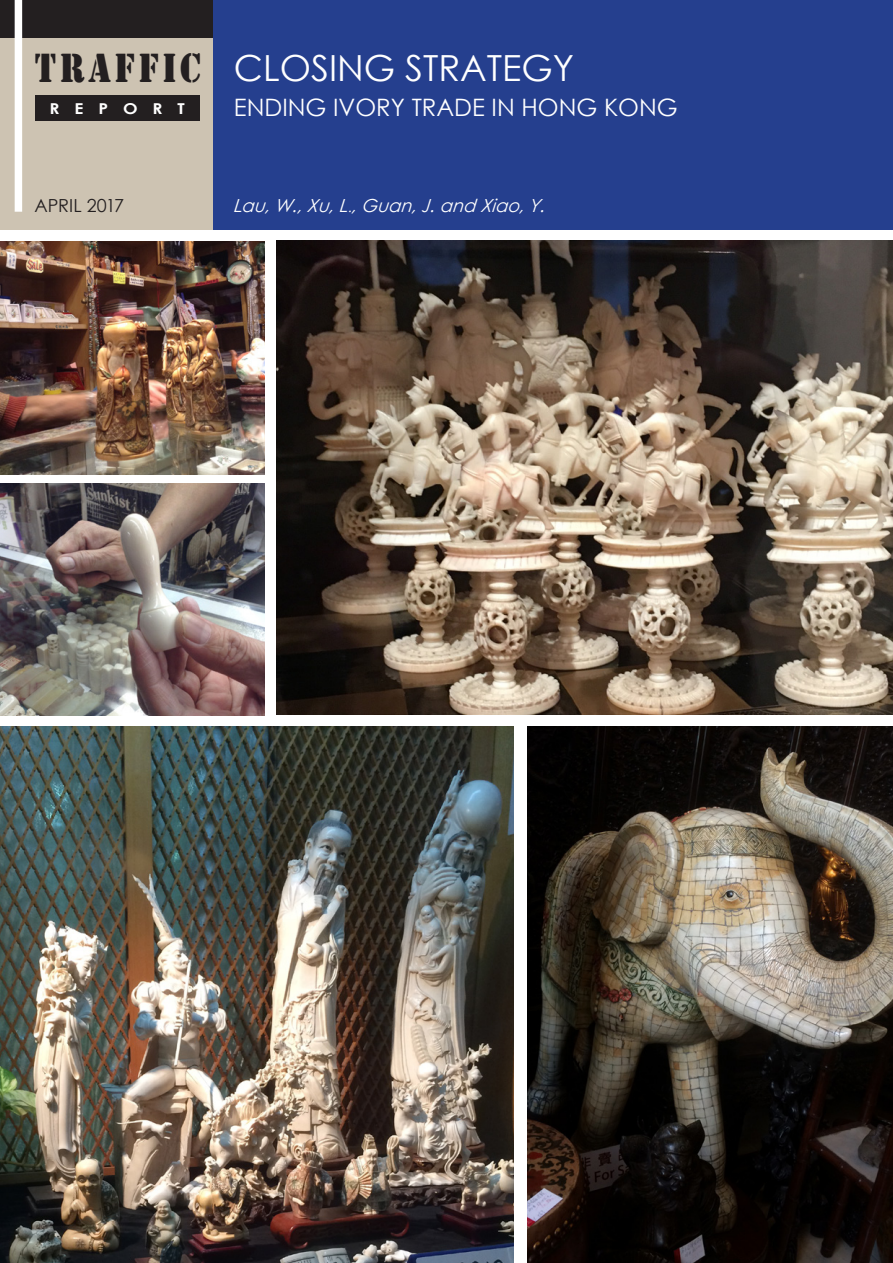
<style>
.page{position:relative;width:893px;height:1263px;background:#fff}
.page>*{position:absolute;margin:0;border:0;box-sizing:border-box;transform-origin:0 0}
.t1{font:42.15px "Stencil";letter-spacing:.1em;color:#231f20;scale:.85 1}
.t2{font:36px "Century Gothic";color:#fff}
.t3{font:24px "Century Gothic";color:#fff}
.t4{font:italic 18px "Century Gothic";color:#fff}
.Strapline_Date{font:18px "Century Gothic";color:#231f20}
.Strapline_REPORT{font:700 15px "Century Gothic";letter-spacing:.86em;color:#fff;scale:1.16 1}
.s1{font-family:"Adobe Song Std";font-weight:300}
</style>
<div class="page">
<div style="left:213px;top:0;width:680px;height:230px;background:#253f8e"></div>
<div style="left:0;top:0;width:213px;height:38px;background:#231f20"></div>
<div style="left:0;top:38px;width:213px;height:192px;background:#cdc3b2"></div>
<div style="left:35px;top:95px;width:164px;height:26px;background:#231f20"></div>
<div style="left:15px;top:0;width:7px;height:212px;background:#fff"></div>
<img style="left:0;top:484px;width:265px;height:232px">
<img style="left:0;top:241px;width:265px;height:233px">
<img style="left:277px;top:240px;width:616px;height:475px">
<img style="left:0;top:727px;width:513px;height:536px">
<img style="left:527px;top:727px;width:366px;height:536px">
<p class="t1" style="left:35px;top:44px;width:197px">TRAFFIC</p>
<p class="Strapline_REPORT" style="left:50px;top:97px;width:118px">REPORT</p>
<p class="Strapline_Date" style="left:34px;top:193px;width:91px">APRIL 2017</p>
<p class="t2" style="left:234px;top:42px;width:342px">CLOSING STRATEGY</p>
<p class="t3" style="left:234px;top:91px;width:445px">ENDING IVORY TRADE IN HONG KONG</p>
<p class="t4" style="left:234px;top:193px;width:317px">Lau,W.,Xu,L<span class="s1">.</span>,Guan,J.and Xiao,Y.</p>
</div>
